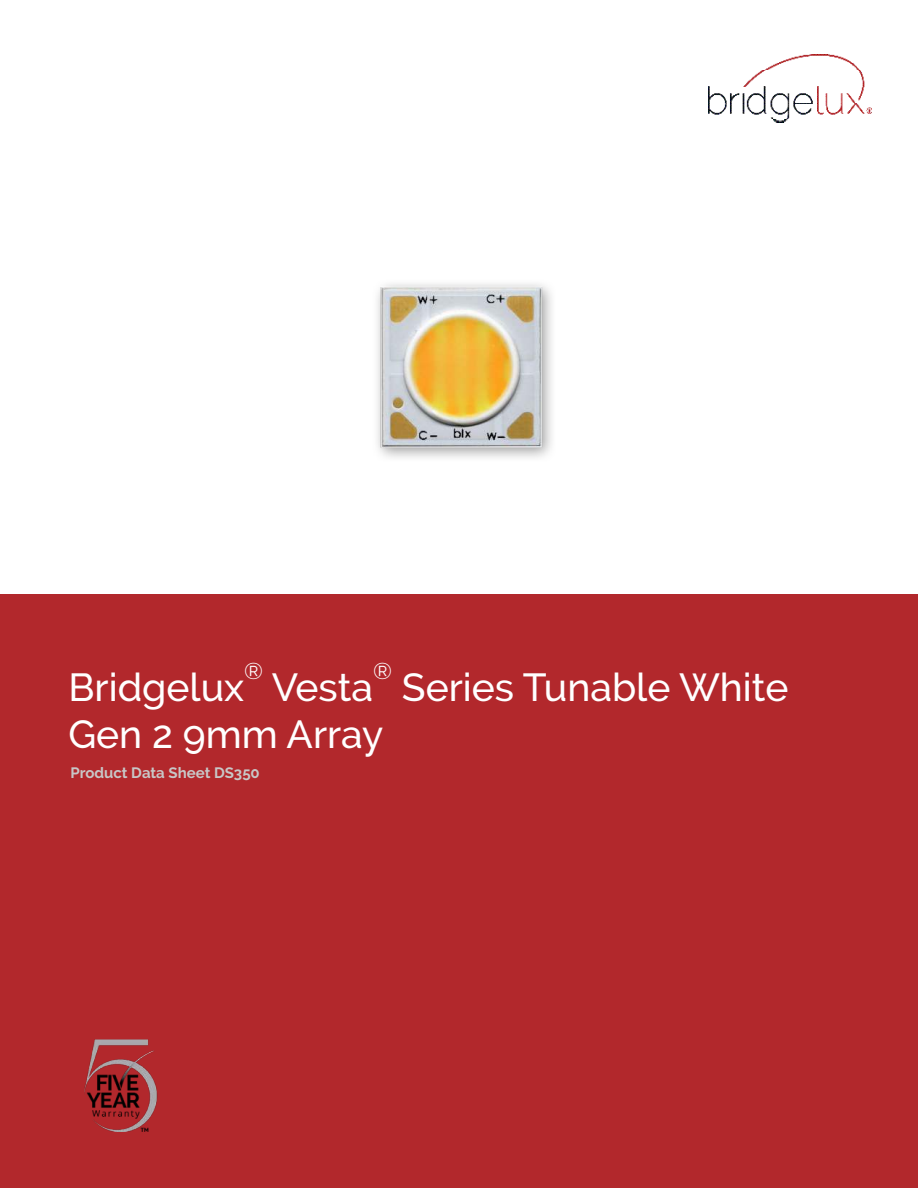
<style>
.page{position:relative;width:918px;height:1188px;background:#fff}
.page>*{position:absolute;margin:0;border:0;box-sizing:border-box;transform-origin:0 0}
.t1{font:500 39px "Raleway";color:#fff}
.t2{font:22.8px "Raleway";color:#fff}
.t3{font:700 15px "Raleway";color:#c8c7c7}
</style>
<div class="page">
<div style="left:0;top:594px;width:918px;height:594px;background:#b2282c"></div>
<img style="left:708px;top:55px;width:164px;height:67px">
<img style="left:377px;top:284px;width:175px;height:174px">
<img style="left:84px;top:1039px;width:74px;height:92px">
<p class="t2" style="left:244px;top:662px;width:20px">®</p>
<p class="t1" style="left:68px;top:673px;width:177px">Bridgelux</p>
<p class="t2" style="left:373px;top:662px;width:20px">®</p>
<p class="t1" style="left:272px;top:673px;width:103px">Vesta</p>
<p class="t1" style="left:68px;top:719px;width:317px">Gen 2 9mm Array</p>
<p class="t3" style="left:71px;top:767px;width:191px">Product Data Sheet DS350</p>
<p class="t1" style="left:402px;top:673px;width:388px">Series Tunable White</p>
</div>
